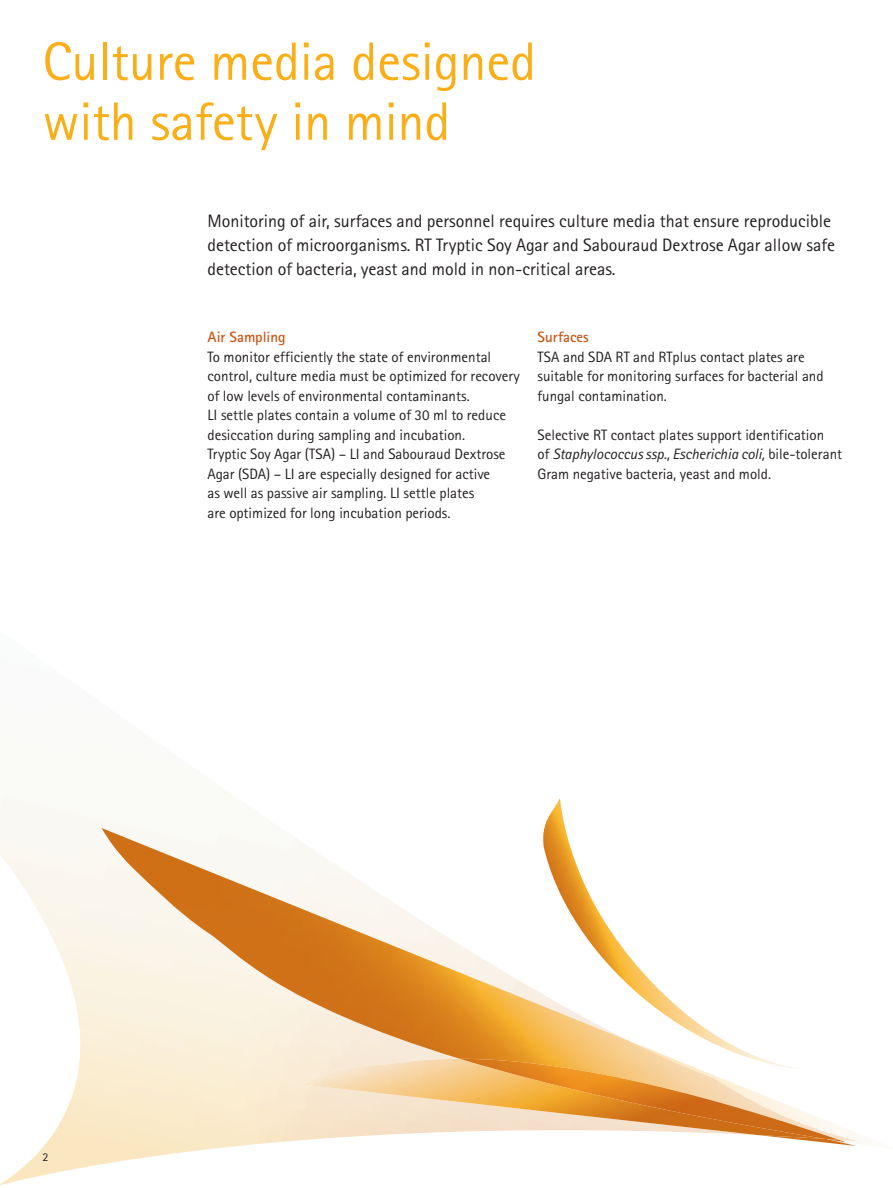
<style>
.page{position:relative;width:893px;height:1188px;background:#fff}
.page>*{position:absolute;margin:0;border:0;box-sizing:border-box;transform-origin:0 0}
.t1{font:54px/60px "Merck Sans Serif Pro";letter-spacing:-.005em;color:#faaf18}
.t2{font:18px/24px "Merck Sans Serif Pro";color:#231f20}
.t3{font:15px/19.5px "Merck Sans Serif Pro";color:#231f20}
.t4{font:700 15px "Merck Sans Serif Pro";color:#c85818}
.t5{font:12px "Merck Sans Serif Pro";color:#231f20}
.s1{font-style:italic}
</style>
<div class="page">
<img style="left:812px;top:1141px;width:45px;height:5px">
<img style="left:826px;top:1141px;width:20px;height:1px">
<img style="left:0;top:797px;width:290px;height:388px">
<img style="left:102px;top:828px;width:756px;height:313px">
<img style="left:303px;top:1059px;width:157px;height:80px">
<img style="left:460px;top:1059px;width:379px;height:81px">
<img style="left:543px;top:798px;width:267px;height:272px">
<h1 class="t1" style="left:43px;top:36px;width:495px">Culture media designed with safety in mind</h1>
<p class="t2" style="left:207px;top:211px;width:629px">Monitoring of air, surfaces and personnel requires culture media that ensure reproducible detection of microorganisms. RT Tryptic Soy Agar and Sabouraud Dextrose Agar allow safe detection of bacteria, yeast and mold in non-critical areas.</p>
<p class="t4" style="left:207px;top:331px;width:80px">Air Sampling</p>
<p class="t3" style="left:207px;top:348px;width:314px">To monitor efficiently the state of environmental control, culture media must be optimized for recovery of low levels of environmental contaminants.<br>LI settle plates contain a volume of 30 ml to reduce desiccation during sampling and incubation.<br>Tryptic Soy Agar (TSA) – LI and Sabouraud Dextrose Agar (SDA) – LI are especially designed for active<br>as well as passive air sampling. LI settle plates<br>are optimized for long incubation periods.</p>
<p class="t4" style="left:537px;top:331px;width:53px">Surfaces</p>
<p class="t3" style="left:537px;top:348px;width:288px">TSA and SDA RT and RTplus contact plates are suitable for monitoring surfaces for bacterial and fungal contamination.</p>
<p class="t3" style="left:537px;top:426px;width:306px">Selective RT contact plates support identification<br>of <span class="s1">Staphylococcus ssp., Escherichia coli,</span> bile-tolerant<br>Gram negative bacteria, yeast and mold.</p>
<p class="t5" style="left:43px;top:1152px;width:7px">2</p>
</div>
